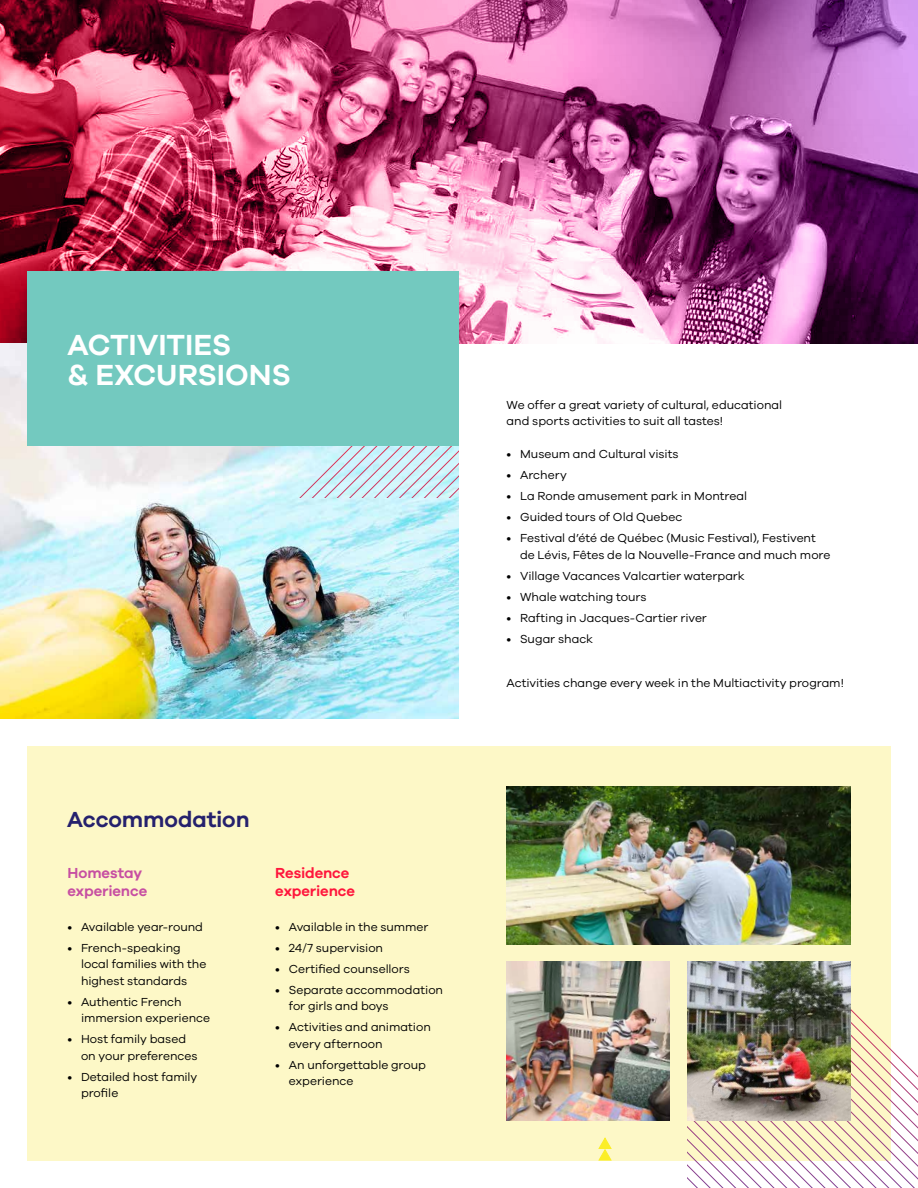
<style>
.page{position:relative;width:918px;height:1188px;background:#fff}
.page>*{position:absolute;margin:0;border:0;box-sizing:border-box;transform-origin:0 0}
.t1{font:700 30px/30px "Galano Grotesque Semi";letter-spacing:-.005em;color:#fff}
.t2{font:700 22.5px "Galano Grotesque Semi";letter-spacing:-.005em;color:#25216d}
.t3{font:700 15px/18px "Galano Grotesque Semi";letter-spacing:-.005em;color:#ff163c}
.t4{font:700 15px/18px "Galano Grotesque Semi";letter-spacing:-.005em;color:#c74fa2}
.t5{font:12px/16.5px "Galano Grotesque Regular";color:#000}
</style>
<div class="page">
<div style="left:27px;top:746px;width:863px;height:415px;background:#fdf8c7"></div>
<img style="left:0;top:0;width:918px;height:344px">
<svg style="left:598px;top:1137px;width:14px;height:24px"></svg>
<img style="left:0;top:344px;width:459px;height:375px">
<svg style="left:236px;top:445px;width:223px;height:52px;background:#cee5ee"></svg>
<div style="left:27px;top:271px;width:432px;height:174px;background:#73c9bf"></div>
<svg style="left:688px;top:962px;width:230px;height:226px"></svg>
<img style="left:507px;top:786px;width:343px;height:159px">
<img style="left:688px;top:962px;width:162px;height:158px">
<img style="left:507px;top:962px;width:163px;height:158px">
<h1 class="t1" style="left:67px;top:329px;width:225px">ACTIVITIES<br>&amp; EXCURSIONS</h1>
<h2 class="t2" style="left:67px;top:806px;width:184px">Accommodation</h2>
<p class="t4" style="left:68px;top:864px;width:81px">Homestay experience</p>
<p class="t5" style="left:68px;top:918px;width:137px">• Available year-round</p>
<p class="t5" style="left:81px;top:939px;width:127px;text-indent:-14px">• French-speaking local families with the highest standards</p>
<p class="t5" style="left:81px;top:993px;width:131px;text-indent:-14px">• Authentic French immersion experience</p>
<p class="t5" style="left:81px;top:1031px;width:118px;text-indent:-14px">• Host family based on your preferences</p>
<p class="t5" style="left:81px;top:1068px;width:118px;text-indent:-14px">• Detailed host family profile</p>
<p class="t3" style="left:275px;top:864px;width:81px">Residence experience</p>
<p class="t5" style="left:275px;top:918px;width:155px">• Available in the summer</p>
<p class="t5" style="left:275px;top:939px;width:109px">• 24/7 supervision</p>
<p class="t5" style="left:275px;top:960px;width:136px">• Certified counsellors</p>
<p class="t5" style="left:289px;top:981px;width:156px;text-indent:-14px">• Separate accommodation for girls and boys</p>
<p class="t5" style="left:289px;top:1019px;width:144px;text-indent:-14px">• Activities and animation every afternoon</p>
<p class="t5" style="left:289px;top:1056px;width:139px;text-indent:-14px">• An unforgettable group experience</p>
<p class="t5" style="left:507px;top:396px;width:277px">We offer a great variety of cultural, educational and sports activities to suit all tastes!</p>
<p class="t5" style="left:507px;top:446px;width:174px">• Museum and Cultural visits</p>
<p class="t5" style="left:507px;top:467px;width:62px">• Archery</p>
<p class="t5" style="left:507px;top:488px;width:242px">• La Ronde amusement park in Montreal</p>
<p class="t5" style="left:507px;top:509px;width:177px">• Guided tours of Old Quebec</p>
<p class="t5" style="left:520px;top:530px;width:312px;text-indent:-14px">• Festival d’été de Québec (Music Festival), Festivent de Lévis, Fêtes de la Nouvelle-France and much more</p>
<p class="t5" style="left:507px;top:567px;width:240px">• Village Vacances Valcartier waterpark</p>
<p class="t5" style="left:507px;top:588px;width:142px">• Whale watching tours</p>
<p class="t5" style="left:507px;top:609px;width:202px">• Rafting in Jacques-Cartier river</p>
<p class="t5" style="left:507px;top:630px;width:88px">• Sugar shack</p>
<p class="t5" style="left:507px;top:675px;width:339px">Activities change every week in the Multiactivity program!</p>
</div>
